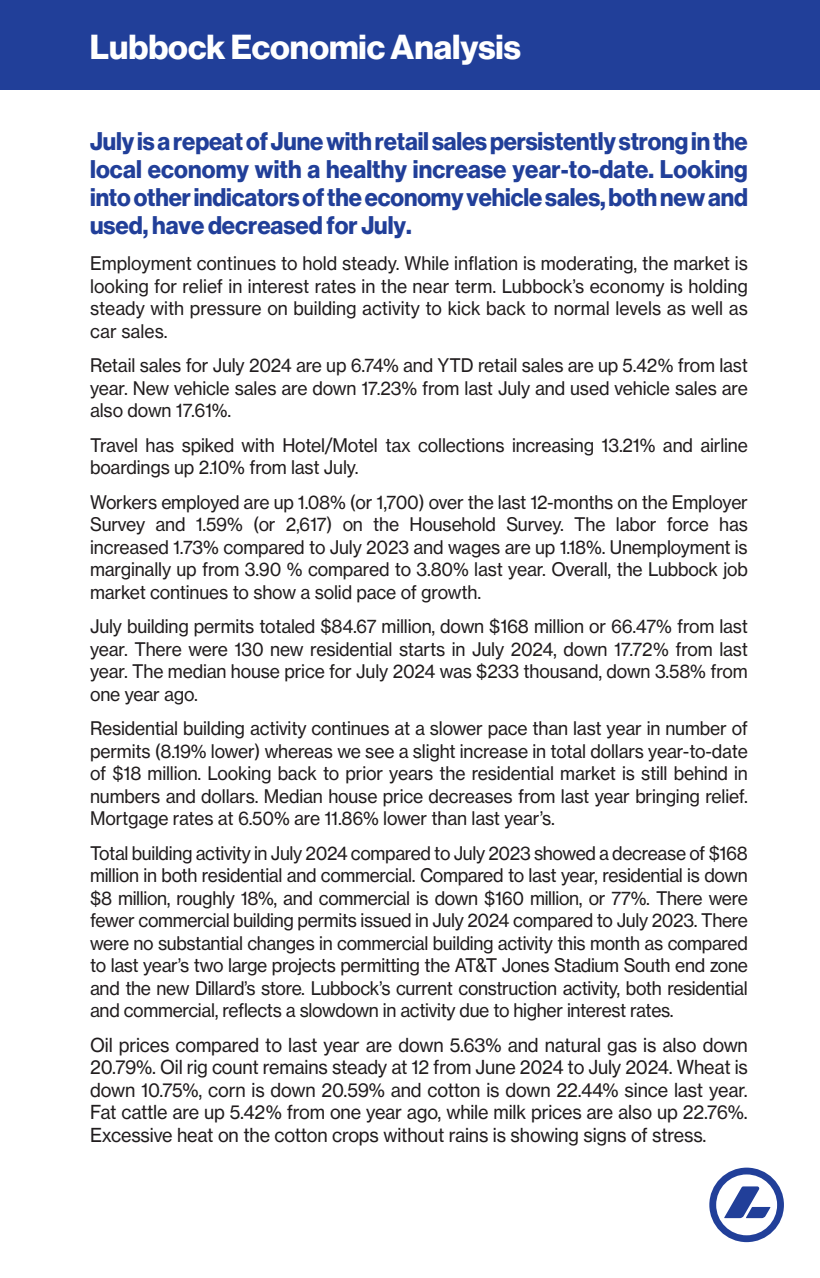
<style>
.page{position:relative;width:820px;height:1278px;background:#fff}
.page>*{position:absolute;margin:0;border:0;box-sizing:border-box;transform-origin:0 0}
.t1{font:34px "N Haas Grotesk DS Pro 75 Bd";color:#fff}
.t2{font:25px/28px "N Haas Grotesk DS Pro 75 Bd";letter-spacing:-.005em;color:#213f99;text-align:justify;scale:.94 1}
.t3{font:19px/22.4px "N Haas Grotesk TX Pro 55 Rg";letter-spacing:-.01em;color:#211d1e;text-align:justify;scale:.95 1}
.t4{font:18.4px/22.4px "N Haas Grotesk TX Pro 55 Rg";letter-spacing:-.01em;color:#211d1e;text-align:justify;scale:.95 1}
</style>
<div class="page">
<div style="left:0;top:0;width:819px;height:90px;background:#213f99"></div>
<svg style="left:709px;top:1168px;width:74px;height:74px"></svg>
<h1 class="t1" style="left:90px;top:27px;width:432px">Lubbock Economic Analysis</h1>
<h2 class="t2" style="left:90px;top:127px;width:700px">July is a repeat of June with retail sales persistently strong in the local economy with a healthy increase year-to-date. Looking into other indicators of the economy vehicle sales, both new and used, have decreased for July.</h2>
<p class="t4" style="left:90px;top:252px;width:693px">Employment continues to hold steady. While inflation is moderating, the market is looking for relief in interest rates in the near term. Lubbock’s economy is holding steady with pressure on building activity to kick back to normal levels as well as car sales.</p>
<p class="t4" style="left:90px;top:354px;width:693px">Retail sales for July 2024 are up 6.74% and YTD retail sales are up 5.42% from last year. New vehicle sales are down 17.23% from last July and used vehicle sales are also down 17.61%.</p>
<p class="t4" style="left:90px;top:434px;width:693px">Travel has spiked with Hotel/Motel tax collections increasing 13.21% and airline boardings up 2.10% from last July.</p>
<p class="t4" style="left:90px;top:491px;width:693px">Workers employed are up 1.08% (or 1,700) over the last 12-months on the Employer Survey and 1.59% (or 2,617) on the Household Survey. The labor force has increased 1.73% compared to July 2023 and wages are up 1.18%. Unemployment is marginally up from 3.90 % compared to 3.80% last year. Overall, the Lubbock job market continues to show a solid pace of growth.</p>
<p class="t4" style="left:90px;top:615px;width:693px">July building permits totaled $84.67 million, down $168 million or 66.47% from last year. There were 130 new residential starts in July 2024, down 17.72% from last year. The median house price for July 2024 was $233 thousand, down 3.58% from one year ago.</p>
<p class="t4" style="left:90px;top:717px;width:693px">Residential building activity continues at a slower pace than last year in number of permits (8.19% lower) whereas we see a slight increase in total dollars year-to-date of $18 million. Looking back to prior years the residential market is still behind in numbers and dollars. Median house price decreases from last year bringing relief.<br>Mortgage rates at 6.50% are 11.86% lower than last year’s.</p>
<p class="t4" style="left:90px;top:842px;width:693px">Total building activity in July 2024 compared to July 2023 showed a decrease of $168 million in both residential and commercial. Compared to last year, residential is down $8 million, roughly 18%, and commercial is down $160 million, or 77%. There were fewer commercial building permits issued in July 2024 compared to July 2023. There were no substantial changes in commercial building activity this month as compared to last year’s two large projects permitting the AT&amp;T Jones Stadium South end zone and the new Dillard’s store. Lubbock’s current construction activity, both residential and commercial, reflects a slowdown in activity due to higher interest rates.</p>
<p class="t3" style="left:90px;top:1034px;width:693px">Oil prices compared to last year are down 5.63% and natural gas is also down 20.79%. Oil rig count remains steady at 12 from June 2024 to July 2024. Wheat is down 10.75%, corn is down 20.59% and cotton is down 22.44% since last year.<br>Fat cattle are up 5.42% from one year ago, while milk prices are also up 22.76%.<br>Excessive heat on the cotton crops without rains is showing signs of stress.</p>
</div>
